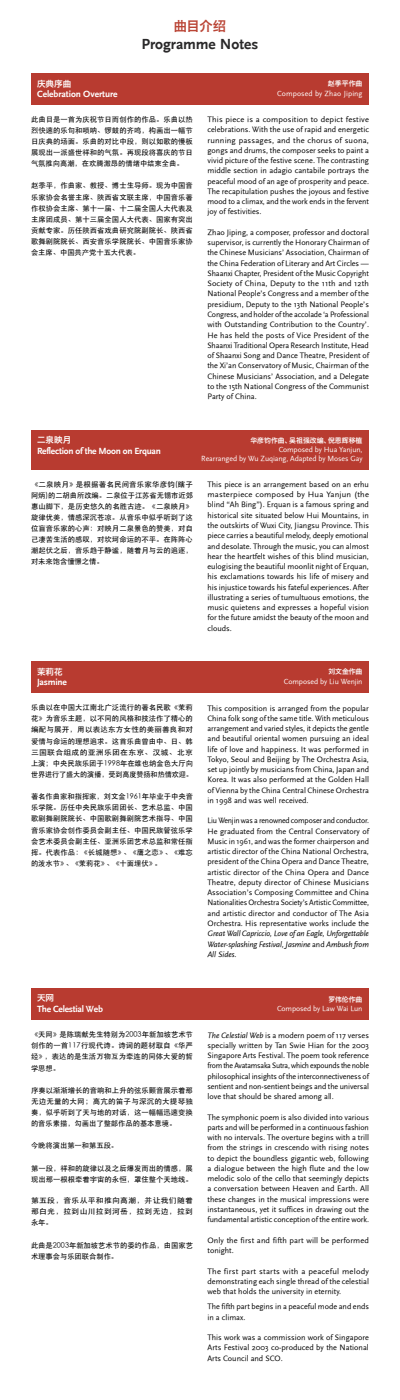
<style>
.page{position:relative;width:400px;height:1400px;background:#fff}
.page>*{position:absolute;margin:0;border:0;box-sizing:border-box;transform-origin:0 0}
.t1{font:15.4px "Scala Sans B";color:#292829}
.t2{font:13.25px "Hiragino Sans GB W6";color:#ba4536}
.t3{font:9.4px "Scala Sans B";letter-spacing:-.025em;color:#fff}
.t4{font:9.4px "Scala Sans B";letter-spacing:-.005em;color:#fff}
.t5{font:8.55px "Hiragino Sans GB W6";color:#fff}
.t6{font:8.1px/10.2px "Scala Sans";color:#000;text-align:justify}
.t7{font:8.1px/10.2px "Scala Sans";color:#000;text-align:justify;scale:.96 1}
.t8{font:8.1px/10.2px "Scala Sans";color:#000;text-align:justify;scale:1.05 1}
.t9{font:italic 8.1px/10.2px "Scala Sans";letter-spacing:-.005em;color:#000;text-align:justify}
.t10{font:7.7px/9.4px "Scala Sans";letter-spacing:-.01em;color:#fff;text-align:right}
.t11{font:7.7px "Scala Sans";letter-spacing:.01em;color:#fff}
.t12{font:7.25px/11.1px "ST Heiti";letter-spacing:.005em;color:#000;text-align:justify}
.t13{font:7.25px/11.1px "ST Heiti";letter-spacing:.005em;color:#000;text-align:justify;scale:1.08 1}
.t14{font:6.85px "Hiragino Sans GB W6";color:#fff}
.s1{font-style:normal}
.s2{font-style:italic}
</style>
<div class="page">
<div style="left:31px;top:988px;width:338px;height:32px;background:#b83b30"></div>
<div style="left:31px;top:74px;width:338px;height:31px;background:#b83b30"></div>
<div style="left:31px;top:430px;width:338px;height:40px;background:#b83b30"></div>
<div style="left:31px;top:662px;width:338px;height:31px;background:#b83b30"></div>
<p class="t5" style="left:37px;top:78px;width:36px">庆典序曲</p>
<p class="t4" style="left:37px;top:89px;width:82px">Celebration Overture</p>
<h2 class="t2" style="left:174px;top:17px;width:54px">曲目介绍</h2>
<h1 class="t1" style="left:142px;top:36px;width:118px">Programme Notes</h1>
<p class="t14" style="left:328px;top:79px;width:36px">赵季平作曲</p>
<p class="t11" style="left:277px;top:89px;width:87px">Composed by Zhao Jiping</p>
<p class="t12" style="left:31px;top:114px;width:163px">此曲目是一首为庆祝节日而创作的作品。乐曲以热烈快速的乐句和唢呐、锣鼓的齐鸣，构画出一幅节日庆典的场面。乐曲的对比中段，则以如歌的慢板展现出一派盛世祥和的气氛。再现段将喜庆的节日气氛推向高潮，在欢腾激昂的情绪中结束全曲。</p>
<p class="t12" style="left:31px;top:180px;width:163px">赵季平，作曲家、教授、博士生导师。现为中国音乐家协会名誉主席、陕西省文联主席，中国音乐著作权协会主席、第十一届、十二届全国人大代表及主席团成员、第十三届全国人大代表、国家有突出贡献专家。历任陕西省戏曲研究院副院长、陕西省歌舞剧院院长、西安音乐学院院长、中国音乐家协会主席、中国共产党十五大代表。</p>
<p class="t6" style="left:208px;top:114px;width:163px">This piece is a composition to depict festive celebrations. With the use of rapid and energetic running passages, and the chorus of suona, gongs and drums, the composer seeks to paint a vivid picture of the festive scene. The contrasting middle section in adagio cantabile portrays the peaceful mood of an age of prosperity and peace.<br>The recapitulation pushes the joyous and festive mood to a climax, and the work ends in the fervent joy of festivities.</p>
<p class="t6" style="left:208px;top:227px;width:163px">Zhao Jiping, a composer, professor and doctoral supervisor, is currently the Honorary Chairman of the Chinese Musicians’ Association, Chairman of the China Federation of Literary and Art Circles — Shaanxi Chapter, President of the Music Copyright Society of China, Deputy to the 11th and 12th National People’s Congress and a member of the presidium, Deputy to the 13th National People’s Congress, and holder of the accolade ‘a Professional with Outstanding Contribution to the Country’.<br>He has held the posts of Vice President of the Shaanxi Traditional Opera Research Institute, Head of Shaanxi Song and Dance Theatre, President of the Xi’an Conservatory of Music, Chairman of the Chinese Musicians’ Association, and a Delegate to the 15th National Congress of the Communist Party of China.</p>
<p class="t5" style="left:37px;top:435px;width:36px">二泉映月</p>
<p class="t3" style="left:37px;top:446px;width:125px">Reflection of the Moon on Erquan</p>
<p class="t12" style="left:31px;top:479px;width:164px">《二泉映月》是根据著名民间音乐家华彦钧(瞎子阿炳)的二胡曲所改编。二泉位于江苏省无锡市近郊惠山脚下，是历史悠久的名胜古迹。《二泉映月》旋律优美，情感深沉苍凉。从音乐中似乎听到了这位盲音乐家的心声：对映月二泉景色的赞美，对自己凄苦生活的感叹，对坎坷命运的不平。在阵阵心潮起伏之后，音乐趋于静谧，随着月与云的追逐，对未来饱含憧憬之情。</p>
<p class="t14" style="left:251px;top:436px;width:113px">华彦钧作曲、吴祖强改编、倪恩辉移植</p>
<p class="t10" style="left:201px;top:445px;width:163px">Composed by Hua Yanjun,<br>Rearranged by Wu Zuqiang, Adapted by Moses Gay</p>
<p class="t6" style="left:208px;top:479px;width:163px">This piece is an arrangement based on an erhu masterpiece composed by Hua Yanjun (the blind “Ah Bing”). Erquan is a famous spring and historical site situated below Hui Mountains, in the outskirts of Wuxi City, Jiangsu Province. This piece carries a beautiful melody, deeply emotional and desolate. Through the music, you can almost hear the heartfelt wishes of this blind musician, eulogising the beautiful moonlit night of Erquan, his exclamations towards his life of misery and his injustice towards his fateful experiences. After illustrating a series of tumultuous emotions, the music quietens and expresses a hopeful vision for the future amidst the beauty of the moon and clouds.</p>
<p class="t5" style="left:37px;top:666px;width:27px">茉莉花</p>
<p class="t3" style="left:37px;top:677px;width:31px">Jasmine</p>
<p class="t12" style="left:31px;top:702px;width:164px">乐曲以在中国大江南北广泛流行的著名民歌《茉莉花》为音乐主题，以不同的风格和技法作了精心的编配与展开，用以表达东方女性的美丽善良和对爱情与命运的理想追求。这首乐曲曾由中、日、韩三国联合组成的亚洲乐团在东京、汉城、北京上演；中央民族乐团于1998年在维也纳金色大厅向世界进行了盛大的演播，受到高度赞扬和热情欢迎。</p>
<p class="t12" style="left:31px;top:791px;width:164px">著名作曲家和指挥家，刘文金1961年毕业于中央音乐学院。历任中央民族乐团团长、艺术总监、中国歌剧舞剧院院长、中国歌剧舞剧院艺术指导、中国音乐家协会创作委员会副主任、中国民族管弦乐学会艺术委员会副主任、亚洲乐团艺术总监和常任指挥。代表作品：《长城随想》、《鹰之恋》、《难忘的泼水节》、《茉莉花》、《十面埋伏》。</p>
<p class="t14" style="left:328px;top:667px;width:36px">刘文金作曲</p>
<p class="t10" style="left:284px;top:676px;width:80px">Composed by Liu Wenjin</p>
<p class="t6" style="left:208px;top:703px;width:163px">This composition is arranged from the popular China folk song of the same title. With meticulous arrangement and varied styles, it depicts the gentle and beautiful oriental women pursuing an ideal life of love and happiness. It was performed in Tokyo, Seoul and Beijing by The Orchestra Asia, set up jointly by musicians from China, Japan and Korea. It was also performed at the Golden Hall of Vienna by the China Central Chinese Orchestra in 1998 and was well received.</p>
<p class="t7" style="left:208px;top:816px;width:170px">Liu Wenjin was a renowned composer and conductor.<br>He graduated from the Central Conservatory of Music in 1961, and was the former chairperson and artistic director of the China National Orchestra, president of the China Opera and Dance Theatre, artistic director of the China Opera and Dance Theatre, deputy director of Chinese Musicians Association’s Composing Committee and China Nationalities Orchestra Society’s Artistic Committee, and artistic director and conductor of The Asia Orchestra. His representative works include the</p>
<p class="t9" style="left:208px;top:929px;width:163px">Great Wall Capriccio, Love of an Eagle, Unforgettable Water-splashing Festival, Jasmine <span class="s1">and</span> Ambush from All Sides<span class="s1">.</span></p>
<p class="t5" style="left:37px;top:993px;width:19px">天网</p>
<p class="t3" style="left:37px;top:1004px;width:67px">The Celestial Web</p>
<p class="t12" style="left:31px;top:1029px;width:164px">《天网》是陈瑞献先生特别为2003年新加坡艺术节创作的一首117行现代诗。诗词的题材取自《华严经》，表达的是生活万物互为牵连的同体大爱的哲学思想。</p>
<p class="t12" style="left:31px;top:1085px;width:164px">序奏以渐渐增长的音响和上升的弦乐颤音展示着那无边无量的大网；高亢的笛子与深沉的大提琴独奏，似乎听到了天与地的对话，这一幅幅迅速变换的音乐素描，勾画出了整部作品的基本意境。</p>
<p class="t12" style="left:31px;top:1140px;width:89px">今晚将演出第一和第五段。</p>
<p class="t12" style="left:31px;top:1162px;width:163px">第一段，祥和的旋律以及之后爆发而出的情感，展现出那一根根牵着宇宙的永恒，罩住整个天地线。</p>
<p class="t13" style="left:31px;top:1195px;width:151px">第五段，音乐从平和推向高潮，并让我们随着那白光，拉到山川拉到河岳，拉到无边，拉到永年。</p>
<p class="t12" style="left:31px;top:1239px;width:163px">此曲是2003年新加坡艺术节的委约作品，由国家艺术理事会与乐团联合制作。</p>
<p class="t14" style="left:329px;top:995px;width:35px">罗伟伦作曲</p>
<p class="t10" style="left:277px;top:1004px;width:87px">Composed by Law Wai Lun</p>
<p class="t6" style="left:208px;top:1030px;width:163px"><span class="s2">The Celestial Web</span> is a modern poem of 117 verses specially written by Tan Swie Hian for the 2003<br>Singapore Arts Festival. The poem took reference from the Avatamsaka Sutra, which expounds the noble philosophical insights of the interconnectiveness of sentient and non-sentient beings and the universal love that should be shared among all.</p>
<p class="t6" style="left:208px;top:1112px;width:163px">The symphonic poem is also divided into various parts and will be performed in a continuous fashion with no intervals. The overture begins with a trill from the strings in crescendo with rising notes to depict the boundless gigantic web, following a dialogue between the high flute and the low melodic solo of the cello that seemingly depicts a conversation between Heaven and Earth. All these changes in the musical impressions were instantaneous, yet it suffices in drawing out the fundamental artistic conception of the entire work.</p>
<p class="t6" style="left:208px;top:1235px;width:163px">Only the first and fifth part will be performed tonight.</p>
<p class="t8" style="left:208px;top:1266px;width:155px">The first part starts with a peaceful melody demonstrating each single thread of the celestial web that holds the university in eternity.</p>
<p class="t6" style="left:208px;top:1302px;width:163px">The fifth part begins in a peaceful mode and ends in a climax.</p>
<p class="t6" style="left:208px;top:1333px;width:163px">This work was a commission work of Singapore Arts Festival 2003 co-produced by the National Arts Council and SCO.</p>
</div>
